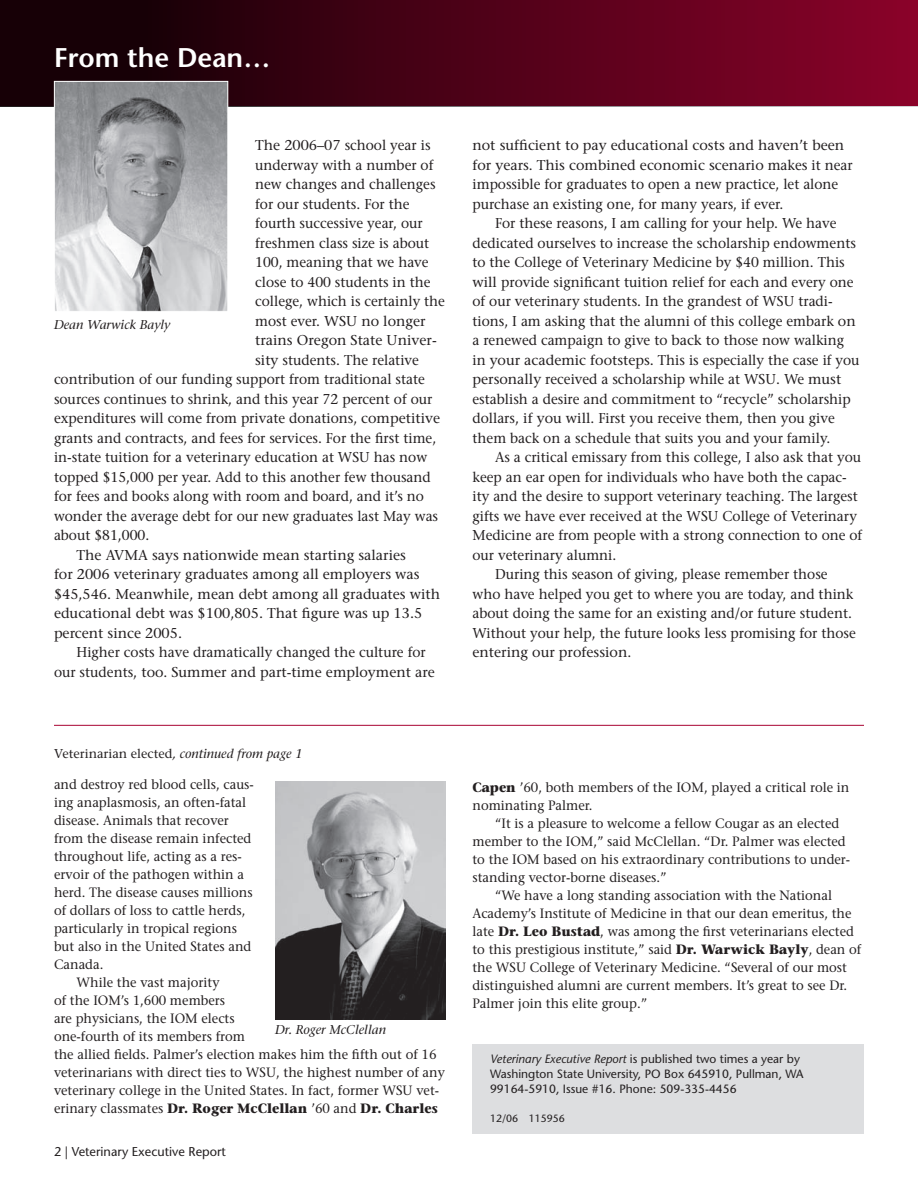
<style>
.page{position:relative;width:918px;height:1188px;background:#fff}
.page>*{position:absolute;margin:0;border:0;box-sizing:border-box;transform-origin:0 0}
.t1{font:600 27px "Stone Sans";color:#fff}
.t2{font:14.25px/19.5px "Stone Serif";color:#231f20;scale:.96 1}
.t3{font:14.25px/19.5px "Stone Serif";color:#231f20}
.t4{font:13.5px/18px "Stone Serif";color:#231f20;scale:.96 1}
.t5{font:700 13.5px "Stone Serif";color:#231f20;scale:.96 1}
.t6{font:12.75px "Stone Serif";color:#231f20}
.t7{font:italic 12.75px "Stone Serif";color:#231f20}
.t8{font:12.75px "Stone Sans";color:#231f20}
.t9{font:12px/15px "Stone Sans";color:#231f20}
.t10{font:10.5px "Stone Sans";color:#231f20}
.s1{font-style:italic}
.s2{font-weight:400}
.s3{font-weight:700}
</style>
<div class="page">
<div style="left:0;top:0;width:918px;height:106px;background:linear-gradient(to right,#0b0003,#8a022a)"></div>
<img style="left:56px;top:83px;width:170px;height:227px">
<div style="left:54px;top:81px;width:174px;height:231px;border:1px solid #fff"></div>
<div style="left:472px;top:1045px;width:392px;height:89px;background:#dddee0"></div>
<hr style="left:54px;top:725px;width:810px;height:1px;background:#a90332">
<img style="left:276px;top:782px;width:170px;height:237px">
<h1 class="t1" style="left:54px;top:41px;width:218px">From the Dean…</h1>
<p class="t3" style="left:255px;top:136px;width:177px">The 2006–07 school year is</p>
<p class="t2" style="left:255px;top:155px;width:187px">underway with a number of</p>
<p class="t2" style="left:255px;top:175px;width:190px">new changes and challenges</p>
<p class="t2" style="left:255px;top:194px;width:162px">for our students. For the</p>
<p class="t2" style="left:255px;top:214px;width:176px">fourth successive year, our</p>
<p class="t2" style="left:255px;top:233px;width:183px">freshmen class size is about</p>
<p class="t2" style="left:255px;top:253px;width:182px">100, meaning that we have</p>
<p class="t2" style="left:255px;top:272px;width:184px">close to 400 students in the</p>
<p class="t2" style="left:255px;top:292px;width:199px">college, which is certainly the</p>
<p class="t2" style="left:255px;top:311px;width:179px">most ever. WSU no longer</p>
<p class="t3" style="left:255px;top:331px;width:183px">trains Oregon State Univer-</p>
<p class="t3" style="left:255px;top:350px;width:165px">sity students. The relative</p>
<p class="t2" style="left:54px;top:370px;width:388px">contribution of our funding support from traditional state</p>
<p class="t2" style="left:54px;top:389px;width:396px">sources continues to shrink, and this year 72 percent of our</p>
<p class="t2" style="left:54px;top:409px;width:404px">expenditures will come from private donations, competitive</p>
<p class="t2" style="left:54px;top:428px;width:400px">grants and contracts, and fees for services. For the first time,</p>
<p class="t2" style="left:54px;top:448px;width:390px">in-state tuition for a veterinary education at WSU has now</p>
<p class="t2" style="left:54px;top:467px;width:394px">topped $15,000 per year. Add to this another few thousand</p>
<p class="t2" style="left:54px;top:487px;width:387px">for fees and books along with room and board, and it’s no</p>
<p class="t2" style="left:54px;top:506px;width:402px">wonder the average debt for our new graduates last May was</p>
<p class="t2" style="left:54px;top:526px;width:101px">about $81,000.</p>
<p class="t3" style="left:76px;top:545px;width:331px">The AVMA says nationwide mean starting salaries</p>
<p class="t3" style="left:54px;top:565px;width:367px">for 2006 veterinary graduates among all employers was</p>
<p class="t3" style="left:54px;top:584px;width:388px">$45,546. Meanwhile, mean debt among all graduates with</p>
<p class="t3" style="left:54px;top:604px;width:370px">educational debt was $100,805. That figure was up 13.5</p>
<p class="t3" style="left:54px;top:623px;width:130px">percent since 2005.</p>
<p class="t2" style="left:76px;top:643px;width:365px">Higher costs have dramatically changed the culture for</p>
<p class="t2" style="left:54px;top:662px;width:398px">our students, too. Summer and part-time employment are</p>
<p class="t7" style="left:54px;top:317px;width:118px">Dean Warwick Bayly</p>
<p class="t6" style="left:54px;top:746px;width:250px">Veterinarian elected<span class="s1">, continued from page 1</span></p>
<p class="t4" style="left:54px;top:775px;width:210px">and destroy red blood cells, caus-</p>
<p class="t4" style="left:54px;top:793px;width:202px">ing anaplasmosis, an often-fatal</p>
<p class="t4" style="left:54px;top:811px;width:184px">disease. Animals that recover</p>
<p class="t4" style="left:54px;top:829px;width:207px">from the disease remain infected</p>
<p class="t4" style="left:54px;top:847px;width:197px">throughout life, acting as a res-</p>
<p class="t4" style="left:54px;top:865px;width:200px">ervoir of the pathogen within a</p>
<p class="t4" style="left:54px;top:883px;width:208px">herd. The disease causes millions</p>
<p class="t4" style="left:54px;top:901px;width:201px">of dollars of loss to cattle herds,</p>
<p class="t4" style="left:54px;top:919px;width:192px">particularly in tropical regions</p>
<p class="t4" style="left:54px;top:937px;width:207px">but also in the United States and</p>
<p class="t4" style="left:54px;top:955px;width:53px">Canada.</p>
<p class="t4" style="left:76px;top:973px;width:151px">While the vast majority</p>
<p class="t4" style="left:54px;top:991px;width:180px">of the IOM’s 1,600 members</p>
<p class="t4" style="left:54px;top:1009px;width:190px">are physicians, the IOM elects</p>
<p class="t4" style="left:54px;top:1027px;width:201px">one-fourth of its members from</p>
<p class="t4" style="left:54px;top:1045px;width:400px">the allied fields. Palmer’s election makes him the fifth out of 16</p>
<p class="t4" style="left:54px;top:1063px;width:409px">veterinarians with direct ties to WSU, the highest number of any</p>
<p class="t4" style="left:54px;top:1081px;width:403px">veterinary college in the United States. In fact, former WSU vet-</p>
<p class="t5" style="left:54px;top:1100px;width:401px"><span class="s2">erinary classmates</span> Dr. Roger McClellan <span class="s2">’60 and</span> Dr. Charles</p>
<p class="t7" style="left:275px;top:1022px;width:112px">Dr. Roger McClellan</p>
<p class="t8" style="left:65px;top:1144px;width:162px">| Veterinary Executive Report</p>
<p class="t3" style="left:472px;top:136px;width:382px">not sufficient to pay educational costs and haven’t been for years. This combined economic scenario makes it near impossible for graduates to open a new practice, let alone purchase an existing one, for many years, if ever.</p>
<p class="t2" style="left:472px;top:214px;width:405px;text-indent:22px">For these reasons, I am calling for your help. We have dedicated ourselves to increase the scholarship endowments to the College of Veterinary Medicine by $40 million. This will provide significant tuition relief for each and every one of our veterinary students. In the grandest of WSU tradi&shy;tions, I am asking that the alumni of this college embark on a renewed campaign to give to back to those now walking in your academic footsteps. This is especially the case if you personally received a scholarship while at WSU. We must establish a desire and commitment to “recycle” scholarship dollars, if you will. First you receive them, then you give them back on a schedule that suits you and your family.</p>
<p class="t2" style="left:495px;top:448px;width:383px">As a critical emissary from this college, I also ask that you</p>
<p class="t2" style="left:473px;top:467px;width:391px">keep an ear open for individuals who have both the capac-</p>
<p class="t2" style="left:473px;top:487px;width:403px">ity and the desire to support veterinary teaching. The largest</p>
<p class="t2" style="left:473px;top:506px;width:402px">gifts we have ever received at the WSU College of Veterinary</p>
<p class="t2" style="left:473px;top:526px;width:408px">Medicine are from people with a strong connection to one of</p>
<p class="t2" style="left:473px;top:545px;width:151px">our veterinary alumni.</p>
<p class="t2" style="left:495px;top:565px;width:348px">During this season of giving, please remember those</p>
<p class="t2" style="left:473px;top:584px;width:398px">who have helped you get to where you are today, and think</p>
<p class="t2" style="left:473px;top:604px;width:397px">about doing the same for an existing and/or future student.</p>
<p class="t2" style="left:473px;top:623px;width:401px">Without your help, the future looks less promising for those</p>
<p class="t3" style="left:473px;top:643px;width:160px">entering our profession.</p>
<p class="t4" style="left:472px;top:778px;width:394px"><span class="s3">Capen</span> ’60, both members of the IOM, played a critical role in nominating Palmer.</p>
<p class="t4" style="left:472px;top:814px;width:395px;text-indent:22px">“It is a pleasure to welcome a fellow Cougar as an elected member to the IOM,” said McClellan. “Dr. Palmer was elected to the IOM based on his extraordinary contributions to under&shy;standing vector-borne diseases.”</p>
<p class="t4" style="left:472px;top:886px;width:407px;text-indent:22px">“We have a long standing association with the National Academy’s Institute of Medicine in that our dean emeritus, the late <span class="s3">Dr. Leo Bustad</span>, was among the first veterinarians elected to this prestigious institute,” said <span class="s3">Dr. Warwick Bayly</span>, dean of the WSU College of Veterinary Medicine. “Several of our most distinguished alumni are current members. It’s great to see Dr.<br>Palmer join this elite group.”</p>
<p class="t9" style="left:490px;top:1052px;width:315px"><span class="s1">Veterinary Executive Report</span> is published two times a year by<br>Washington State University, PO Box 64591 0, Pullman, WA<br>991 64-591 0, Issue #1 6. Phone: 509-335-4456</p>
<p class="t10" style="left:490px;top:1112px;width:36px">1 2/06 11</p>
<p class="t10" style="left:541px;top:1112px;width:26px">5956</p>
</div>
